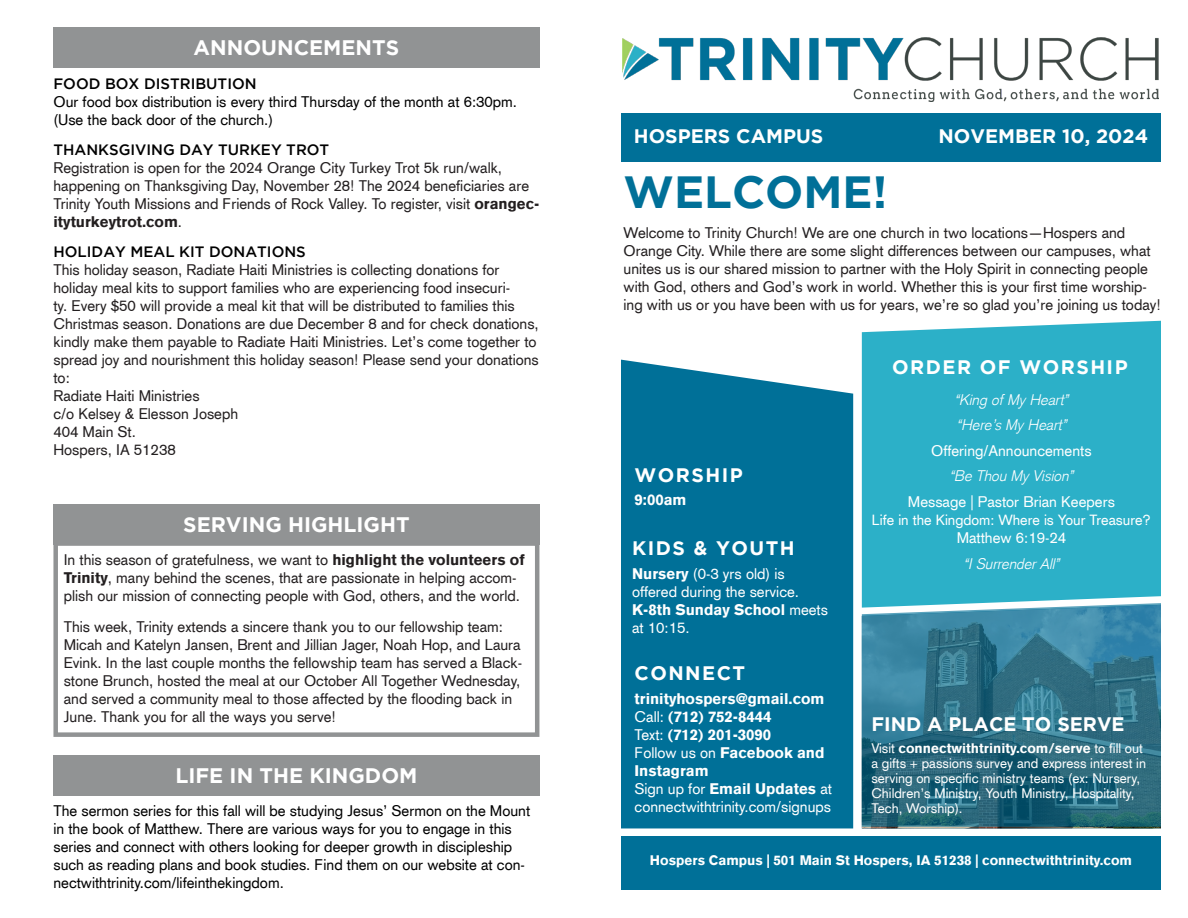
<style>
.page{position:relative;width:1188px;height:918px;background:#fff}
.page>*{position:absolute;margin:0;border:0;box-sizing:border-box;transform-origin:0 0}
.t1{font:700 45px "Gotham";color:#007098}
.t2{font:700 21px "Gotham";color:#fff}
.t3{font:700 19.5px "Gotham";color:#fff}
.t4{font:700 19.5px "Gotham";letter-spacing:.075em;color:#fff}
.t5{font:15px/18px "Akzidenz Grotesk CE";color:#231f20}
.t6{font:15px/18px "Akzidenz Grotesk CE";color:#000}
.t7{font:15px/18px "Akzidenz Grotesk CE";color:#fff}
.t8{font:900 15px "Akzidenz Grotesk CE";color:#fff}
.t9{font:italic 300 15px "Akzidenz Grotesk";color:#fff}
.t10{font:14.4px "Akzidenz Grotesk CE";color:#fff}
.t11{font:13.5px/15px "Akzidenz Grotesk CE";color:#fff}
.t12{font:900 13.5px "Akzidenz Grotesk CE";color:#fff}
.s1{font-family:"Gotham";font-weight:500}
.s2{font-family:"Gotham";font-weight:500;color:#000}
.s3{font-weight:900}
.s4{font-weight:400}
</style>
<div class="page">
<div style="left:862px;top:321px;width:299px;height:282px;background:#2cb0c8"></div>
<div style="left:621px;top:360px;width:232px;height:468px;background:#007098"></div>
<svg style="left:862px;top:603px;width:299px;height:224px;background:#32748b"></svg>
<div style="left:53px;top:27px;width:486px;height:41px;background:#919394"></div>
<img style="left:622px;top:38px;width:536px;height:63px">
<div style="left:621px;top:113px;width:540px;height:49px;background:#007098"></div>
<div style="left:621px;top:836px;width:540px;height:54px;background:#007098"></div>
<div style="left:53px;top:755px;width:486px;height:41px;background:#919394"></div>
<div style="left:53px;top:504px;width:486px;height:41px;background:#919394"></div>
<div style="left:53px;top:541px;width:486px;height:196px;border:4px solid #919394"></div>
<p class="t2" style="left:194px;top:36px;width:207px">ANNOUNCEMENTS</p>
<p class="t6" style="left:53px;top:75px;width:465px"><span class="s1">FOOD BOX DISTRIBUTION<br></span>Our food box distribution is every third Thursday of the month at 6:30pm. (Use the back door of the church.)</p>
<p class="t5" style="left:53px;top:141px;width:488px"><span class="s2">THANKSGIVING DAY TURKEY TROT<br></span>Registration is open for the 2024 Orange City Turkey Trot 5k run/walk, happening on Thanksgiving Day, November 28! The 2024 beneficiaries are Trinity Youth Missions and Friends of Rock Valley. To register, visit <span class="s3">orangec&shy;ityturkeytrot.com</span>.</p>
<p class="t5" style="left:53px;top:243px;width:487px"><span class="s2">HOLIDAY MEAL KIT DONATIONS<br></span>This holiday season, Radiate Haiti Ministries is collecting donations for holiday meal kits to support families who are experiencing food insecuri-<br>ty. Every $50 will provide a meal kit that will be distributed to families this Christmas season. Donations are due December 8 and for check donations, kindly make them payable to Radiate Haiti Ministries. Let’s come together to spread joy and nourishment this holiday season! Please send your donations to:<br>Radiate Haiti Ministries<br>c/o Kelsey &amp; Elesson Joseph<br>404 Main St.<br>Hospers, IA 51238</p>
<p class="t2" style="left:183px;top:513px;width:228px">SERVING HIGHLIGHT</p>
<p class="t5" style="left:64px;top:550px;width:462px">In this season of gratefulness, we want to <span class="s3">highlight the volunteers of<br>Trinity</span>, many behind the scenes, that are passionate in helping accom&shy;plish our mission of connecting people with God, others, and the world.</p>
<p class="t5" style="left:64px;top:618px;width:460px">This week, Trinity extends a sincere thank you to our fellowship team:<br>Micah and Katelyn Jansen, Brent and Jillian Jager, Noah Hop, and Laura Evink. In the last couple months the fellowship team has served a Black&shy;stone Brunch, hosted the meal at our October All Together Wednesday, and served a community meal to those affected by the flooding back in June. Thank you for all the ways you serve!</p>
<p class="t2" style="left:175px;top:764px;width:244px">LIFE IN THE KINGDOM</p>
<p class="t6" style="left:53px;top:802px;width:478px">The sermon series for this fall will be studying Jesus’ Sermon on the Mount in the book of Matthew. There are various ways for you to engage in this series and connect with others looking for deeper growth in discipleship such as reading plans and book studies. Find them on our website at con&shy;nectwithtrinity.com/lifeinthekingdom.</p>
<p class="t3" style="left:634px;top:125px;width:191px">HOSPERS CAMPUS</p>
<p class="t3" style="left:939px;top:125px;width:211px">NOVEMBER 10, 2024</p>
<p class="t1" style="left:624px;top:166px;width:265px">WELCOME!</p>
<p class="t5" style="left:624px;top:224px;width:539px">Welcome to Trinity Church! We are one church in two locations—Hospers and Orange City. While there are some slight differences between our campuses, what unites us is our shared mission to partner with the Holy Spirit in connecting people with God, others and God’s work in world. Whether this is your first time worship&shy;ing with us or you have been with us for years, we’re so glad you’re joining us today!</p>
<p class="t4" style="left:635px;top:463px;width:110px">WORSHIP</p>
<p class="t8" style="left:635px;top:490px;width:53px">9:00am</p>
<p class="t4" style="left:632px;top:537px;width:164px">KIDS &amp; YOUTH</p>
<p class="t7" style="left:632px;top:564px;width:197px"><span class="s3">Nursery</span> (0-3 yrs old) is offered during the service.<br><span class="s3">K-8th Sunday School</span> meets at 10:15.</p>
<p class="t4" style="left:635px;top:662px;width:112px">CONNECT</p>
<p class="t8" style="left:635px;top:689px;width:191px">trinityhospers@gmail.com</p>
<p class="t8" style="left:635px;top:707px;width:139px"><span class="s4">Call:</span> (712) 752-8444</p>
<p class="t8" style="left:635px;top:725px;width:138px"><span class="s4">Text:</span> (712) 201-3090</p>
<p class="t8" style="left:635px;top:743px;width:192px"><span class="s4">Follow us on</span> Facebook and</p>
<p class="t8" style="left:635px;top:761px;width:76px">Instagram</p>
<p class="t8" style="left:635px;top:779px;width:199px"><span class="s4">Sign up for</span> Email Updates <span class="s4">at</span></p>
<p class="t7" style="left:635px;top:798px;width:198px">connectwithtrinity.com/signups</p>
<p class="t4" style="left:892px;top:356px;width:237px">ORDER OF WORSHIP</p>
<p class="t9" style="left:955px;top:391px;width:115px">“King of My Heart”</p>
<p class="t9" style="left:956px;top:416px;width:111px">“Here’s My Heart”</p>
<p class="t7" style="left:931px;top:441px;width:162px">Offering/Announcements</p>
<p class="t9" style="left:950px;top:467px;width:125px">“Be Thou My Vision”</p>
<p class="t7" style="left:908px;top:492px;width:208px">Message | Pastor Brian Keepers</p>
<p class="t10" style="left:872px;top:511px;width:280px">Life in the Kingdom: Where is Your Treasure?</p>
<p class="t7" style="left:957px;top:528px;width:111px">Matthew 6:19-24</p>
<p class="t9" style="left:963px;top:555px;width:97px">“I Surrender All”</p>
<p class="t3" style="left:871px;top:713px;width:255px">FIND A PLACE TO SERVE</p>
<p class="t11" style="left:871px;top:740px;width:276px">Visit <span class="s3">connectwithtrinity.com/serve</span> to fill out a gifts + passions survey and express interest in serving on specific ministry teams (ex: Nursery, Children’s Ministry, Youth Ministry, Hospitality, Tech, Worship).</p>
<p class="t12" style="left:650px;top:851px;width:484px">Hospers Campus | 501 Main St Hospers, IA 51238 | connectwithtrinity.com</p>
</div>
